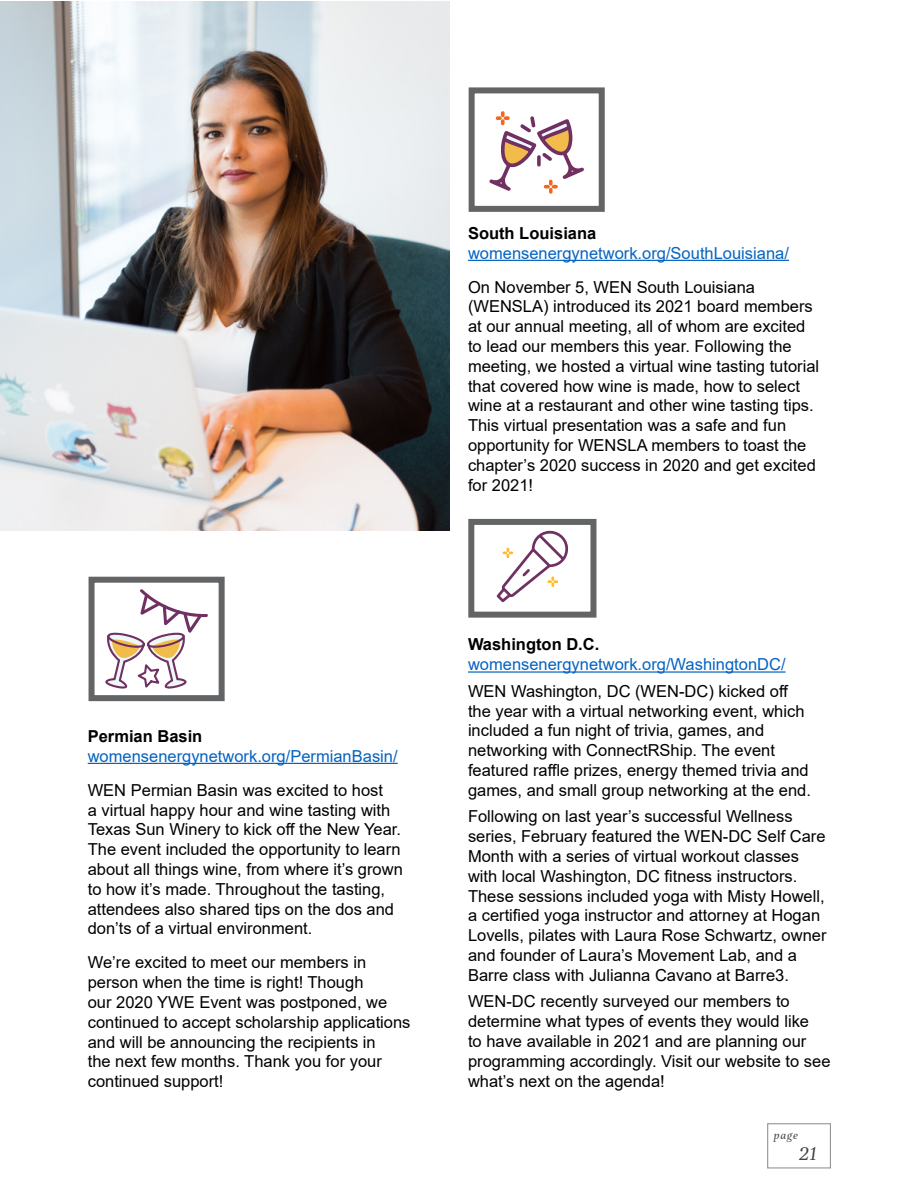
<style>
.page{position:relative;width:918px;height:1188px;background:#fff}
.page>*{position:absolute;margin:0;border:0;box-sizing:border-box;transform-origin:0 0}
.t1{font:italic 21px "Unna";color:#414042}
.t2{font:16.5px/19.8px "Arial";color:#000}
.t3{font:16.5px "Arial";color:#0563c1}
.t4{font:700 16.5px "Arial";color:#000}
.t5{font:italic 12px "Unna";color:#414042}
</style>
<div class="page">
<div style="left:767px;top:1123px;width:64px;height:45px;border:1px solid #939598"></div>
<hr style="left:88px;top:763px;width:310px;height:1px;background:#0563c1">
<svg style="left:105px;top:589px;width:103px;height:100px"></svg>
<hr style="left:468px;top:260px;width:321px;height:1px;background:#0563c1">
<hr style="left:468px;top:671px;width:318px;height:2px;background:#0563c1">
<div style="left:469px;top:87px;width:136px;height:125px;border:6px solid #636465"></div>
<div style="left:89px;top:577px;width:136px;height:124px;border:6px solid #636465"></div>
<div style="left:468px;top:519px;width:128px;height:99px;border:6px solid #636465"></div>
<img style="left:0;top:1px;width:450px;height:529px">
<svg style="left:489px;top:111px;width:95px;height:83px"></svg>
<svg style="left:496px;top:530px;width:72px;height:72px"></svg>
<p class="t4" style="left:468px;top:221px;width:130px">South Louisiana</p>
<p class="t3" style="left:468px;top:241px;width:322px">womensenergynetwork.org/SouthLouisiana/</p>
<p class="t2" style="left:468px;top:277px;width:353px">On November 5, WEN South Louisiana (WENSLA) introduced its 2021 board members at our annual meeting, all of whom are excited to lead our members this year. Following the meeting, we hosted a virtual wine tasting tutorial that covered how wine is made, how to select wine at a restaurant and other wine tasting tips.<br>This virtual presentation was a safe and fun opportunity for WENSLA members to toast the chapter’s 2020 success in 2020 and get excited for 2021!</p>
<p class="t4" style="left:88px;top:724px;width:116px">Permian Basin</p>
<p class="t3" style="left:88px;top:744px;width:311px">womensenergynetwork.org/PermianBasin/</p>
<p class="t2" style="left:88px;top:780px;width:317px">WEN Permian Basin was excited to host<br>a virtual happy hour and wine tasting with Texas Sun Winery to kick off the New Year.<br>The event included the opportunity to learn about all things wine, from where it’s grown to how it’s made. Throughout the tasting, attendees also shared tips on the dos and don’ts of a virtual environment.</p>
<p class="t2" style="left:88px;top:953px;width:324px">We’re excited to meet our members in person when the time is right! Though<br>our 2020 YWE Event was postponed, we continued to accept scholarship applications and will be announcing the recipients in<br>the next few months. Thank you for your continued support!</p>
<p class="t4" style="left:468px;top:633px;width:133px">Washington D.C.</p>
<p class="t3" style="left:468px;top:653px;width:319px">womensenergynetwork.org/WashingtonDC/</p>
<p class="t2" style="left:468px;top:681px;width:345px">WEN Washington, DC (WEN-DC) kicked off the year with a virtual networking event, which included a fun night of trivia, games, and networking with ConnectRShip. The event featured raffle prizes, energy themed trivia and games, and small group networking at the end.</p>
<p class="t2" style="left:468px;top:807px;width:360px">Following on last year’s successful Wellness series, February featured the WEN-DC Self Care Month with a series of virtual workout classes with local Washington, DC fitness instructors.<br>These sessions included yoga with Misty Howell, a certified yoga instructor and attorney at Hogan Lovells, pilates with Laura Rose Schwartz, owner and founder of Laura’s Movement Lab, and a Barre class with Julianna Cavano at Barre3.</p>
<p class="t2" style="left:468px;top:992px;width:364px">WEN-DC recently surveyed our members to determine what types of events they would like<br>to have available in 2021 and are planning our programming accordingly. Visit our website to see what’s next on the agenda!</p>
<p class="t5" style="left:774px;top:1129px;width:26px">page</p>
<p class="t1" style="left:799px;top:1142px;width:20px">21</p>
</div>
